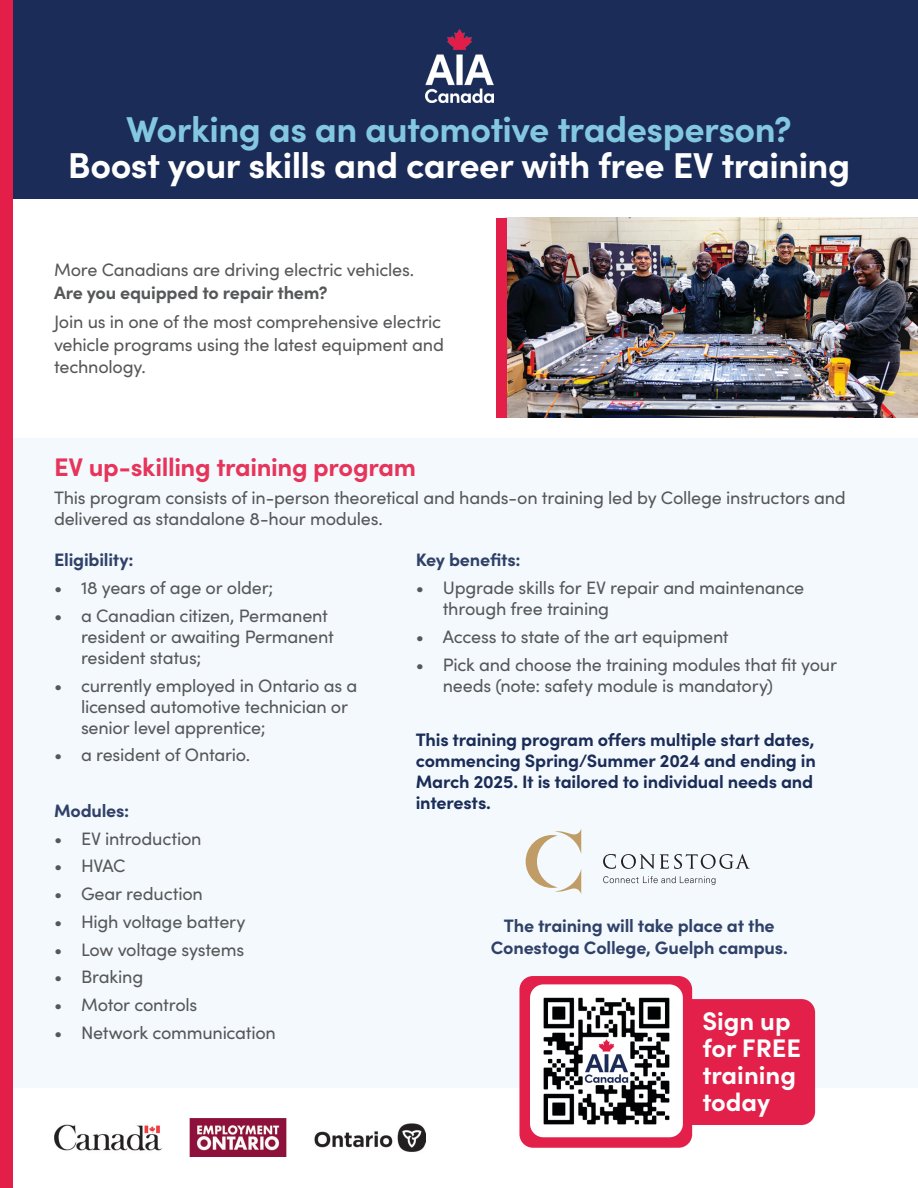
<style>
.page{position:relative;width:918px;height:1188px;background:#fff}
.page>*{position:absolute;margin:0;border:0;box-sizing:border-box;transform-origin:0 0}
.t1{font:700 36px "Sofia Pro";letter-spacing:-.015em;color:#fff}
.t2{font:700 36px "Sofia Pro";letter-spacing:-.015em;color:#83c7e1}
.t3{font:700 25.5px "Sofia Pro";letter-spacing:-.015em;color:#e6345b}
.t4{font:700 25.5px/27px "Sofia Pro";color:#fff}
.Main_Copy{font:18px/21px "Sofia Pro";letter-spacing:-.015em;color:#565759}
.t5{font:700 18px/21px "Sofia Pro";letter-spacing:-.01em;color:#1a2c57}
.Main_Copy-2{font:700 18px/22.5px "Sofia Pro";letter-spacing:-.01em;color:#304169;text-align:center}
.s1{font-weight:700}
</style>
<div class="page">
<div style="left:1px;top:1px;width:917px;height:1187px;background:#f3f9fc"></div>
<div style="left:0;top:1089px;width:918px;height:99px;background:#fff"></div>
<img style="left:54px;top:1118px;width:372px;height:39px">
<div style="left:1px;top:198px;width:917px;height:239px;background:#fff"></div>
<div style="left:11px;top:0;width:907px;height:199px;background:#1a2c57"></div>
<div style="left:0;top:1px;width:12px;height:1187px;background:#e31f49"></div>
<img style="left:425px;top:30px;width:68px;height:73px">
<div style="left:671px;top:999px;width:144px;height:126px;background:#e22049;border-radius:14px"></div>
<div style="left:519px;top:976px;width:173px;height:172px;background:#e22049;border-radius:14px"></div>
<img style="left:530px;top:984px;width:153px;height:153px">
<svg style="left:526px;top:829px;width:55px;height:65px"></svg>
<svg style="left:603px;top:854px;width:147px;height:15px"></svg>
<svg style="left:603px;top:876px;width:112px;height:9px"></svg>
<img style="left:507px;top:218px;width:411px;height:199px">
<div style="left:496px;top:218px;width:11px;height:199px;background:#e31f49"></div>
<h1 class="t2" style="left:126px;top:101px;width:667px">Working as an automotive tradesperson?</h1>
<h1 class="t1" style="left:68px;top:137px;width:784px">Boost your skills and career with free EV training</h1>
<p class="Main_Copy" style="left:54px;top:258px;width:362px;line-height:22.5px">More Canadians are driving electric vehicles.<br><span class="s1">Are you equipped to repair them?</span></p>
<p class="Main_Copy" style="left:54px;top:309px;width:391px;line-height:22.5px">Join us in one of the most comprehensive electric vehicle programs using the latest equipment and technology.</p>
<h1 class="t3" style="left:54px;top:447px;width:363px">EV up-skilling training program</h1>
<p class="Main_Copy" style="left:54px;top:486px;width:793px">This program consists of in-person theoretical and hands-on training led by College instructors and delivered as standalone 8-hour modules.</p>
<p class="Main_Copy-2" style="left:54px;top:547px;width:81px">Eligibility:</p>
<p class="Main_Copy" style="left:54px;top:576px;width:221px">• 18 years of age or older;</p>
<p class="Main_Copy" style="left:81px;top:604px;width:254px;text-indent:-27px">• a Canadian citizen, Permanent resident or awaiting Permanent resident status;</p>
<p class="Main_Copy" style="left:81px;top:674px;width:278px;text-indent:-27px">• currently employed in Ontario as a licensed automotive technician or senior level apprentice;</p>
<p class="Main_Copy" style="left:54px;top:744px;width:198px">• a resident of Ontario.</p>
<p class="Main_Copy-2" style="left:54px;top:798px;width:77px">Modules:</p>
<p class="Main_Copy" style="left:54px;top:827px;width:149px">• EV introduction</p>
<p class="Main_Copy" style="left:54px;top:855px;width:73px">• HVAC</p>
<p class="Main_Copy" style="left:54px;top:882px;width:150px">• Gear reduction</p>
<p class="Main_Copy" style="left:54px;top:910px;width:193px">• High voltage battery</p>
<p class="Main_Copy" style="left:54px;top:938px;width:192px">• Low voltage systems</p>
<p class="Main_Copy" style="left:54px;top:966px;width:91px">• Braking</p>
<p class="Main_Copy" style="left:54px;top:993px;width:145px">• Motor controls</p>
<p class="Main_Copy" style="left:54px;top:1021px;width:223px">• Network communication</p>
<p class="Main_Copy-2" style="left:416px;top:547px;width:106px">Key benefits:</p>
<p class="Main_Copy" style="left:443px;top:576px;width:363px;text-indent:-27px">• Upgrade skills for EV repair and maintenance through free training</p>
<p class="Main_Copy" style="left:416px;top:625px;width:314px">• Access to state of the art equipment</p>
<p class="Main_Copy" style="left:443px;top:653px;width:396px;text-indent:-27px">• Pick and choose the training modules that fit your needs (note: safety module is mandatory)</p>
<h1 class="t5" style="left:416px;top:728px;width:402px">This training program offers multiple start dates, commencing Spring/Summer 2024 and ending in March 2025. It is tailored to individual needs and interests.</h1>
<p class="Main_Copy-2" style="left:491px;top:913px;width:299px">The training will take place at the<br>Conestoga College, Guelph campus.</p>
<p class="t4" style="left:702px;top:1006px;width:100px">Sign up for FREE training today</p>
</div>
